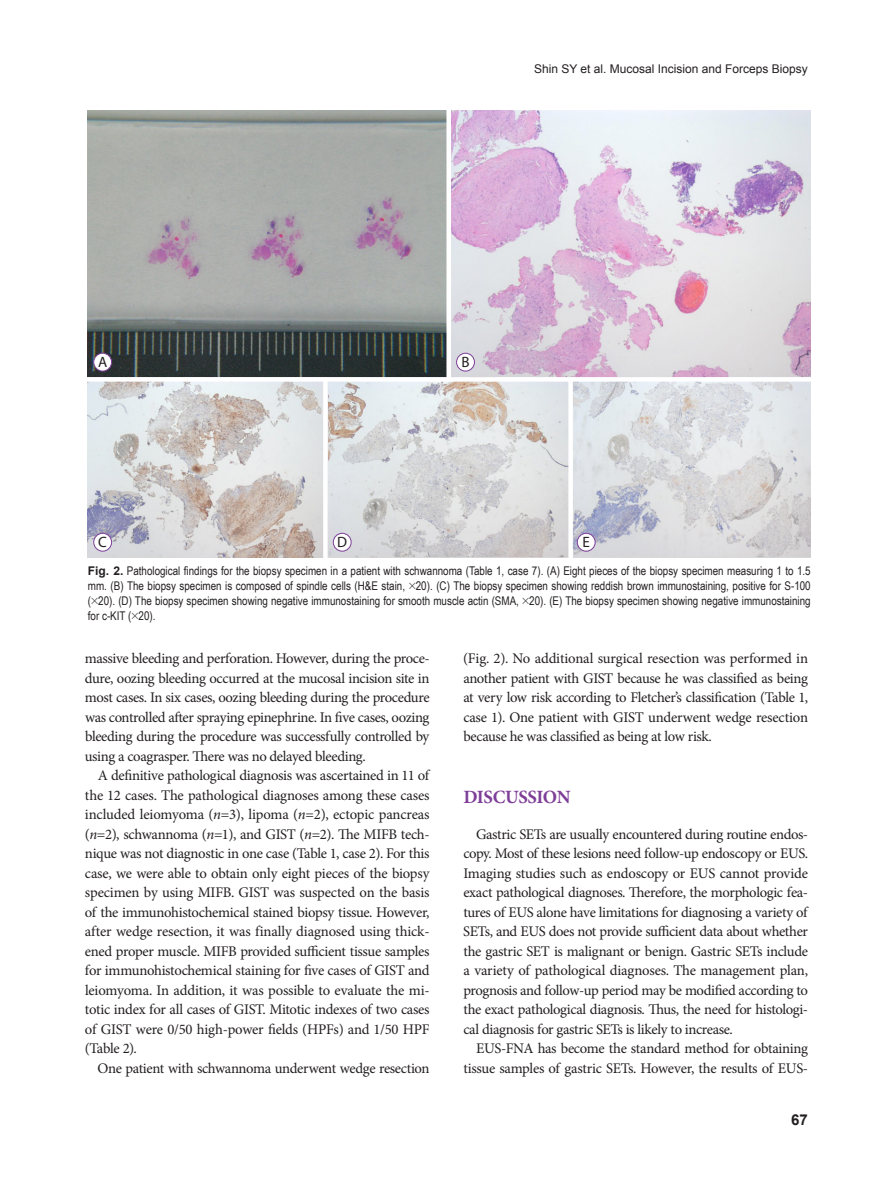
<style>
.page{position:relative;width:893px;height:1191px;background:#fff}
.page>*{position:absolute;margin:0;border:0;box-sizing:border-box;transform-origin:0 0}
.타이틀_서론{font:700 18.75px "Minion Pro";letter-spacing:-.025em;color:#7e3e98}
.표머리-s{font:15px "Myriad Pro";color:#231f20}
.t1{font:700 15px "Arial";color:#231f20}
.본문{font:14.7px/19.5px "Minion Pro";letter-spacing:-.025em;color:#231f20;text-align:justify}
.그림_타이틀{font:12px/15px "Arial Narrow";color:#231f20;text-align:justify}
.t2{font:12px "Arial";color:#231f20}
.s1{font-family:"Arial";font-weight:700}
.s2{font-family:"Myriad Pro";font-weight:300}
.s3{font-style:italic}
</style>
<div class="page">
<img style="left:88px;top:111px;width:723px;height:446px">
<div style="left:85px;top:377px;width:730px;height:5px;background:#fff"></div>
<div style="left:446px;top:106px;width:5px;height:274px;background:#fff"></div>
<div style="left:323px;top:380px;width:5px;height:181px;background:#fff"></div>
<div style="left:568px;top:380px;width:5px;height:181px;background:#fff"></div>
<div style="left:94px;top:353px;width:18px;height:18px;background:#fff;border-radius:50%"></div>
<div style="left:94px;top:353px;width:18px;height:18px;border:1px solid #7e3e98;border-radius:50%"></div>
<div style="left:94px;top:533px;width:18px;height:18px;background:#fff;border-radius:50%"></div>
<div style="left:94px;top:533px;width:18px;height:18px;border:1px solid #7e3e98;border-radius:50%"></div>
<div style="left:333px;top:533px;width:18px;height:18px;background:#fff;border-radius:50%"></div>
<div style="left:333px;top:533px;width:18px;height:18px;border:1px solid #7e3e98;border-radius:50%"></div>
<div style="left:577px;top:533px;width:18px;height:18px;background:#fff;border-radius:50%"></div>
<div style="left:577px;top:533px;width:18px;height:18px;border:1px solid #7e3e98;border-radius:50%"></div>
<div style="left:457px;top:353px;width:17px;height:18px;background:#fff;border-radius:50%"></div>
<div style="left:456px;top:353px;width:19px;height:18px;border:1px solid #7e3e98;border-radius:50%"></div>
<p class="표머리-s" style="left:98px;top:353px;width:11px">A</p>
<p class="t2" style="left:534px;top:61px;width:275px">Shin SY et al. Mucosal Incision and Forceps Biopsy</p>
<p class="표머리-s" style="left:461px;top:353px;width:10px">B</p>
<p class="표머리-s" style="left:98px;top:533px;width:10px">C</p>
<p class="표머리-s" style="left:337px;top:533px;width:11px">D</p>
<p class="표머리-s" style="left:582px;top:533px;width:9px">E</p>
<p class="그림_타이틀" style="left:88px;top:562px;width:724px"><span class="s1">Fig. 2.</span> Pathological findings for the biopsy specimen in a patient with schwannoma (Table 1, case 7). (A) Eight pieces of the biopsy specimen measuring 1 to 1.5 mm. (B) The biopsy specimen is composed of spindle cells (H&amp;E stain, <span class="s2">×</span>20). (C) The biopsy specimen showing reddish brown immunostaining, positive for S-100 (<span class="s2">×</span>20). (D) The biopsy specimen showing negative immunostaining for smooth muscle actin (SMA, <span class="s2">×</span>20). (E) The biopsy specimen showing negative immunostaining for c-KIT (<span class="s2">×</span>20).</p>
<p class="본문" style="left:85px;top:649px;width:346px">massive bleeding and perforation. However, during the proce&shy;dure, oozing bleeding occurred at the mucosal incision site in most cases. In six cases, oozing bleeding during the procedure was controlled after spraying epinephrine. In five cases, oozing bleeding during the procedure was successfully controlled by using a coagrasper. There was no delayed bleeding.</p>
<p class="본문" style="left:85px;top:766px;width:346px;text-indent:13px">A definitive pathological diagnosis was ascertained in 11 of the 12 cases. The pathological diagnoses among these cases included leiomyoma (<span class="s3">n</span>=3), lipoma (<span class="s3">n</span>=2), ectopic pancreas (<span class="s3">n</span>=2), schwannoma (<span class="s3">n</span>=1), and GIST (<span class="s3">n</span>=2). The MIFB tech&shy;nique was not diagnostic in one case (Table 1, case 2). For this case, we were able to obtain only eight pieces of the biopsy specimen by using MIFB. GIST was suspected on the basis of the immunohistochemical stained biopsy tissue. However, after wedge resection, it was finally diagnosed using thick&shy;ened proper muscle. MIFB provided sufficient tissue samples for immunohistochemical staining for five cases of GIST and leiomyoma. In addition, it was possible to evaluate the mi&shy;totic index for all cases of GIST. Mitotic indexes of two cases of GIST were 0/50 high-power fields (HPFs) and 1/50 HPF (Table 2).</p>
<p class="본문" style="left:98px;top:1058px;width:333px">One patient with schwannoma underwent wedge resection</p>
<p class="본문" style="left:463px;top:649px;width:346px">(Fig. 2). No additional surgical resection was performed in another patient with GIST because he was classified as being at very low risk according to Fletcher’s classification (Table 1, case 1). One patient with GIST underwent wedge resection because he was classified as being at low risk.</p>
<p class="타이틀_서론" style="left:463px;top:784px;width:109px">DISCUSSION</p>
<p class="본문" style="left:463px;top:824px;width:346px;text-indent:13px">Gastric SETs are usually encountered during routine endos&shy;copy. Most of these lesions need follow-up endoscopy or EUS.<br>Imaging studies such as endoscopy or EUS cannot provide exact pathological diagnoses. Therefore, the morphologic fea&shy;tures of EUS alone have limitations for diagnosing a variety of SETs, and EUS does not provide sufficient data about whether the gastric SET is malignant or benign. Gastric SETs include a variety of pathological diagnoses. The management plan, prognosis and follow-up period may be modified according to the exact pathological diagnosis. Thus, the need for histologi&shy;cal diagnosis for gastric SETs is likely to increase.</p>
<p class="본문" style="left:463px;top:1039px;width:346px;text-align:right">EUS-FNA has become the standard method for obtaining tissue samples of gastric SETs. However, the results of EUS-</p>
<p class="t1" style="left:791px;top:1109px;width:18px">67</p>
</div>
